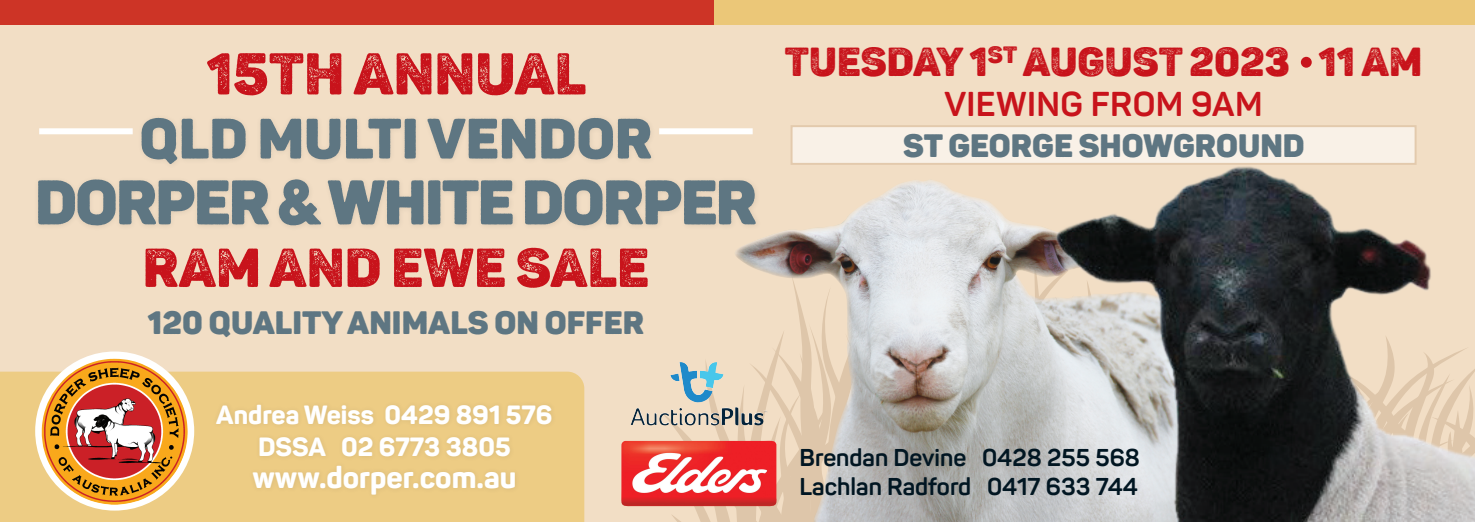
<style>
.page{position:relative;width:1475px;height:522px;background:#fff}
.page>*{position:absolute;margin:0;border:0;box-sizing:border-box;transform-origin:0 0}
.t1{font:62px "Panton Rust Black Base";letter-spacing:-.03em;color:#5e7682}
.t2{font:58px "Panton Rust Black Gr";color:#c8131b}
.t3{font:56px "Panton Rust Black Base";color:#5e7682}
.t4{font:54px "Panton Rust Black Gr";color:#c8131b}
.t5{font:40px "Panton Rust Black Gr";color:#c8131b}
.t6{font:700 34px "Panton";letter-spacing:.01em;color:#c8131b}
.t7{font:32px "Panton Rust Black Base";color:#5e7682}
.t8{font:800 30px "Panton";color:#fff}
.t9{font:800 26px/32px "Panton";color:#fff;text-align:center}
.t10{font:700 24px/28.8px "Panton";color:#011622}
</style>
<div class="page">
<div style="left:0;top:25px;width:1474px;height:497px;background:#f2dec5"></div>
<div style="left:0;top:0;width:714px;height:25px;background:#cd3426"></div>
<div style="left:714px;top:0;width:760px;height:25px;background:#ebc778"></div>
<div style="left:1300px;top:57px;width:11px;height:11px;background:#c8131b;border-radius:50%"></div>
<div style="left:33px;top:175px;width:728px;height:57px;background:#e6d3bb"></div>
<div style="left:137px;top:113px;width:519px;height:57px;background:#ead7bf"></div>
<div style="left:39px;top:128px;width:94px;height:6px;background:#fff"></div>
<div style="left:659px;top:128px;width:93px;height:6px;background:#fff"></div>
<div style="left:0;top:371px;width:584px;height:151px;background:#edcc84"></div>
<div style="left:35px;top:351px;width:159px;height:159px;background:#fff;border-radius:50%"></div>
<img style="left:42px;top:359px;width:146px;height:145px">
<div style="left:211px;top:399px;width:346px;height:101px;background:#eac982"></div>
<img style="left:734px;top:179px;width:252px;height:343px">
<img style="left:986px;top:144px;width:488px;height:378px">
<img style="left:621px;top:440px;width:155px;height:66px">
<div style="left:790px;top:125px;width:626px;height:40px;background:#f9f1e7;border:2px solid #dabd9d"></div>
<img style="left:630px;top:362px;width:108px;height:63px">
<h2 class="t2" style="left:207px;top:36px;width:381px">15TH ANNUAL</h2>
<h3 class="t3" style="left:140px;top:102px;width:514px">QLD MULTI VENDOR</h3>
<h1 class="t1" style="left:35px;top:161px;width:723px">DORPER &amp; WHITE DORPER</h1>
<h3 class="t4" style="left:143px;top:232px;width:508px">RAM AND EWE SALE</h3>
<h3 class="t7" style="left:148px;top:301px;width:497px">120 Quality ANIMALS ON OFFER</h3>
<p class="t9" style="left:216px;top:398px;width:338px">Andrea Weiss 0429 891 576<br>DSSA 02 6773 3805</p>
<p class="t8" style="left:252px;top:458px;width:265px">www.dorper.com.au</p>
<h3 class="t5" style="left:936px;top:36px;width:455px">Y 1<sup>ST</sup> AUGUST 2023 11 AM</h3>
<h3 class="t6" style="left:944px;top:83px;width:319px">VIEWING FROM 9AM</h3>
<h3 class="t7" style="left:902px;top:124px;width:403px">ST GEORGE SHOWGROUND</h3>
<h3 class="t5" style="left:784px;top:36px;width:79px">TUESDA</h3>
<p class="t10" style="left:799px;top:443px;width:342px">Brendan Devine 0428 255 568<br>Lachlan Radford 0417 633 744</p>
</div>
